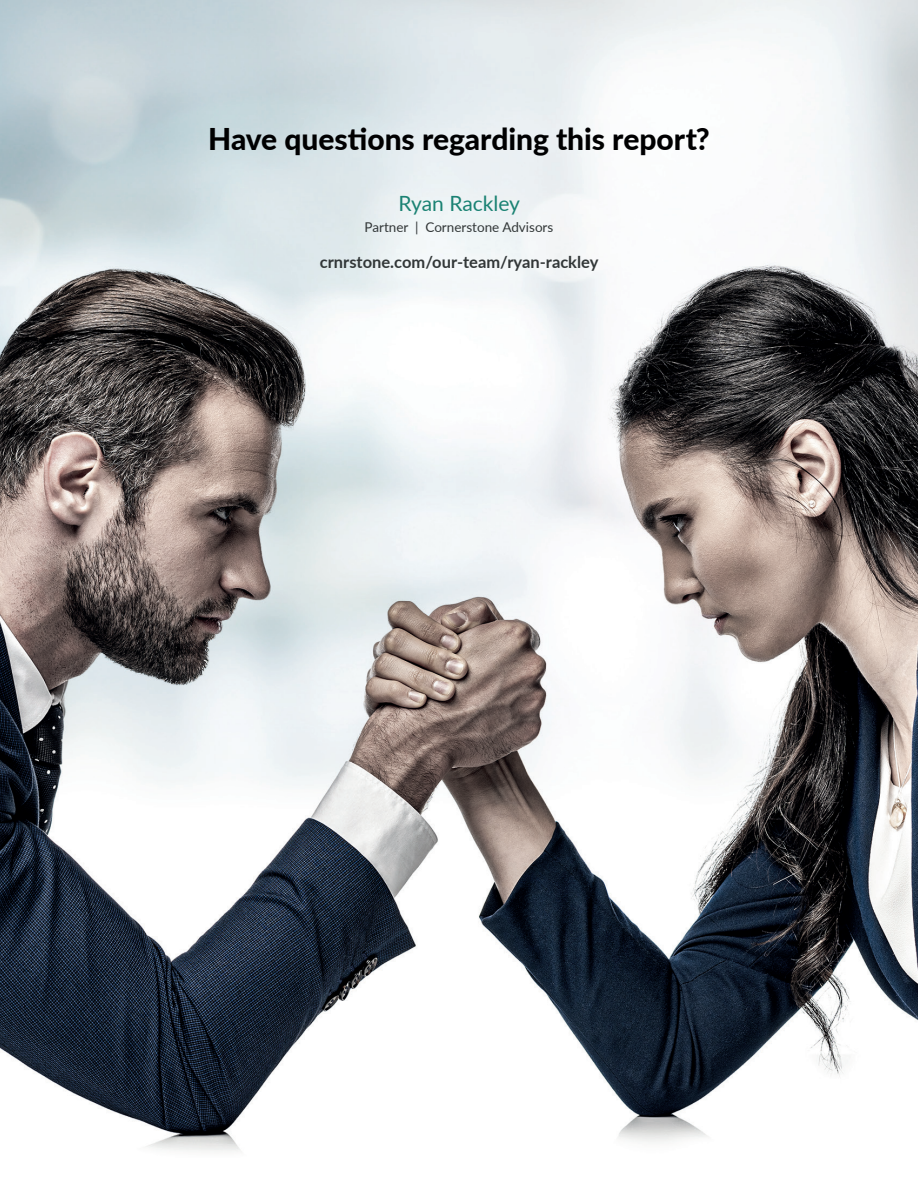
<style>
.page{position:relative;width:918px;height:1188px;background:#fff}
.page>*{position:absolute;margin:0;border:0;box-sizing:border-box;transform-origin:0 0}
.t1{font:800 30px "Lato";color:#000001}
.t2{font:21px "Lato";color:#1a8273}
.t3{font:700 16.5px "Lato";color:#323738}
.t4{font:13.5px "Lato";color:#323738}
.s1{color:#323638}
</style>
<div class="page">
<img style="left:0;top:0;width:918px;height:1152px">
<svg style="left:403px;top:1091px;width:192px;height:23px"></svg>
<svg style="left:410px;top:1122px;width:8px;height:8px"></svg>
<svg style="left:427px;top:1122px;width:8px;height:8px"></svg>
<svg style="left:442px;top:1122px;width:9px;height:8px"></svg>
<svg style="left:459px;top:1122px;width:4px;height:8px"></svg>
<svg style="left:471px;top:1122px;width:7px;height:8px"></svg>
<svg style="left:486px;top:1122px;width:8px;height:8px"></svg>
<svg style="left:503px;top:1122px;width:7px;height:8px"></svg>
<svg style="left:518px;top:1122px;width:7px;height:8px"></svg>
<svg style="left:324px;top:1070px;width:65px;height:73px"></svg>
<h1 class="t1" style="left:208px;top:117px;width:503px">Have questions regarding this report?</h1>
<p class="t2" style="left:398px;top:188px;width:123px">Ryan Rackley</p>
<p class="t4" style="left:365px;top:217px;width:190px">Partner <span class="s1">|</span> Cornerstone Advisors</p>
<p class="t3" style="left:320px;top:250px;width:280px">crnrstone.com/our-team/ryan-rackley</p>
</div>
